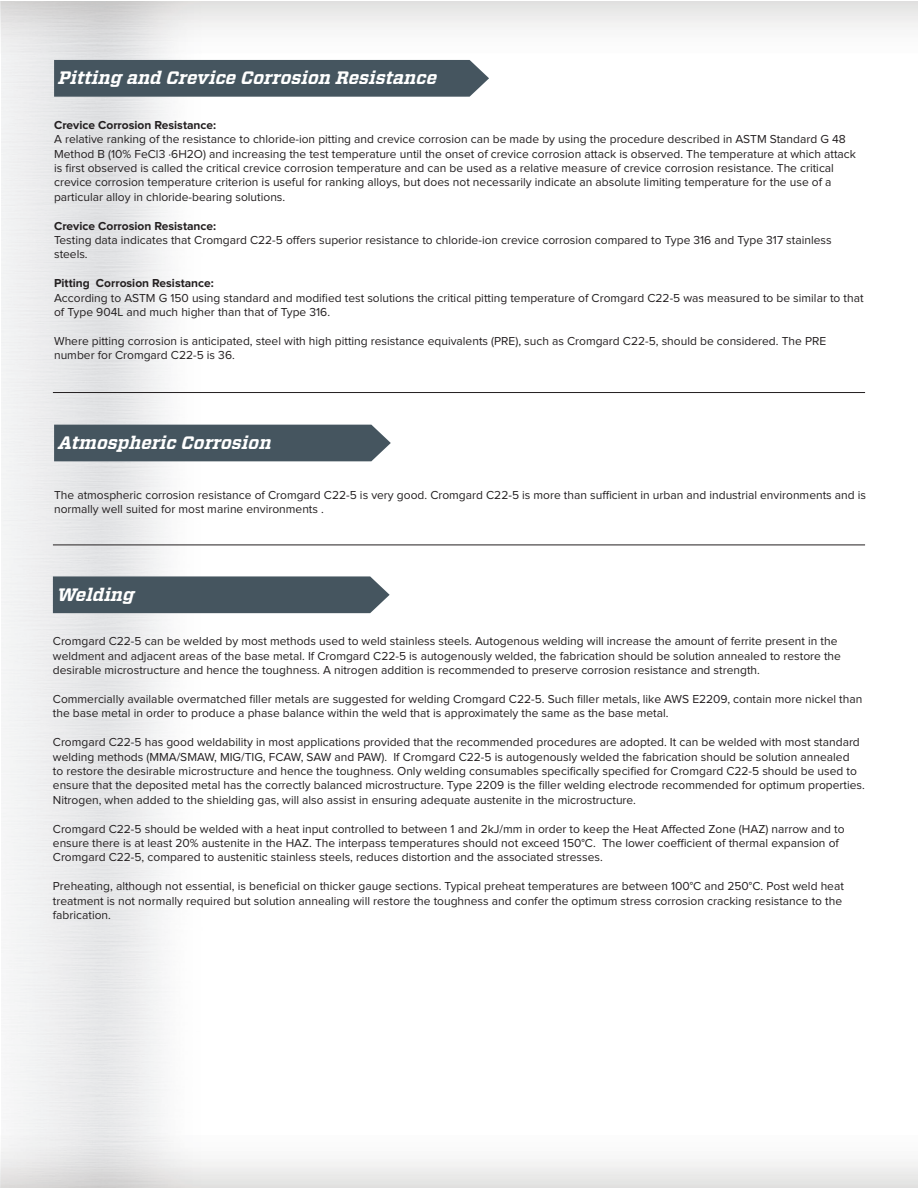
<style>
.page{position:relative;width:918px;height:1188px;background:#fff}
.page>*{position:absolute;margin:0;border:0;box-sizing:border-box;transform-origin:0 0}
.t1{font:italic 700 18px "Vitesse";color:#fff}
.t2{font:12px/14.4px "Proxima Nova";color:#231f20}
.t3{font:700 12px "Proxima Nova";color:#231f20}
</style>
<div class="page">
<div style="left:54px;top:425px;width:337px;height:36px;background:#45555f"></div>
<hr style="left:53px;top:545px;width:812px;height:1px;background:#231f20">
<hr style="left:53px;top:392px;width:812px;height:1px;background:#231f20">
<div style="left:53px;top:576px;width:337px;height:37px;background:#45555f"></div>
<div style="left:54px;top:60px;width:435px;height:37px;background:#45555f"></div>
<p class="t1" style="left:59px;top:66px;width:380px">Pitting and Crevice Corrosion Resistance</p>
<p class="t3" style="left:54px;top:119px;width:164px">Crevice Corrosion Resistance:</p>
<p class="t2" style="left:54px;top:133px;width:804px">A relative ranking of the resistance to chloride-ion pitting and crevice corrosion can be made by using the procedure described in ASTM Standard G 48<br>Method B (10% FeCl3 ·6H2O) and increasing the test temperature until the onset of crevice corrosion attack is observed. The temperature at which attack is first observed is called the critical crevice corrosion temperature and can be used as a relative measure of crevice corrosion resistance. The critical crevice corrosion temperature criterion is useful for ranking alloys, but does not necessarily indicate an absolute limiting temperature for the use of a particular alloy in chloride-bearing solutions.</p>
<p class="t3" style="left:54px;top:220px;width:164px">Crevice Corrosion Resistance:</p>
<p class="t2" style="left:54px;top:233px;width:779px">Testing data indicates that Cromgard C22-5 offers superior resistance to chloride-ion crevice corrosion compared to Type 316 and Type 317 stainless steels.</p>
<p class="t3" style="left:54px;top:278px;width:161px">Pitting Corrosion Resistance:</p>
<p class="t2" style="left:54px;top:291px;width:811px">According to ASTM G 150 using standard and modified test solutions the critical pitting temperature of Cromgard C22-5 was measured to be similar to that of Type 904L and much higher than that of Type 316.</p>
<p class="t2" style="left:54px;top:334px;width:774px">Where pitting corrosion is anticipated, steel with high pitting resistance equivalents (PRE), such as Cromgard C22-5, should be considered. The PRE number for Cromgard C22-5 is 36.</p>
<p class="t1" style="left:59px;top:431px;width:214px">Atmospheric Corrosion</p>
<p class="t2" style="left:54px;top:488px;width:814px">The atmospheric corrosion resistance of Cromgard C22-5 is very good. Cromgard C22-5 is more than sufficient in urban and industrial environments and is normally well suited for most marine environments .</p>
<p class="t1" style="left:57px;top:583px;width:79px">Welding</p>
<p class="t2" style="left:53px;top:635px;width:790px">Cromgard C22-5 can be welded by most methods used to weld stainless steels. Autogenous welding will increase the amount of ferrite present in the weldment and adjacent areas of the base metal. If Cromgard C22-5 is autogenously welded, the fabrication should be solution annealed to restore the desirable microstructure and hence the toughness. A nitrogen addition is recommended to preserve corrosion resistance and strength.</p>
<p class="t2" style="left:53px;top:692px;width:811px">Commercially available overmatched filler metals are suggested for welding Cromgard C22-5. Such filler metals, like AWS E2209, contain more nickel than the base metal in order to produce a phase balance within the weld that is approximately the same as the base metal.</p>
<p class="t2" style="left:53px;top:735px;width:813px">Cromgard C22-5 has good weldability in most applications provided that the recommended procedures are adopted. It can be welded with most standard welding methods (MMA/SMAW, MIG/TIG, FCAW, SAW and PAW). If Cromgard C22-5 is autogenously welded the fabrication should be solution annealed<br>to restore the desirable microstructure and hence the toughness. Only welding consumables specifically specified for Cromgard C22-5 should be used to ensure that the deposited metal has the correctly balanced microstructure. Type 2209 is the filler welding electrode recommended for optimum properties.<br>Nitrogen, when added to the shielding gas, will also assist in ensuring adequate austenite in the microstructure.</p>
<p class="t2" style="left:53px;top:822px;width:793px">Cromgard C22-5 should be welded with a heat input controlled to between 1 and 2kJ/mm in order to keep the Heat Affected Zone (HAZ) narrow and to ensure there is at least 20% austenite in the HAZ. The interpass temperatures should not exceed 150°C. The lower coefficient of thermal expansion of<br>Cromgard C22-5, compared to austenitic stainless steels, reduces distortion and the associated stresses.</p>
<p class="t2" style="left:53px;top:879px;width:793px">Preheating, although not essential, is beneficial on thicker gauge sections. Typical preheat temperatures are between 100°C and 250°C. Post weld heat treatment is not normally required but solution annealing will restore the toughness and confer the optimum stress corrosion cracking resistance to the fabrication.</p>
</div>
